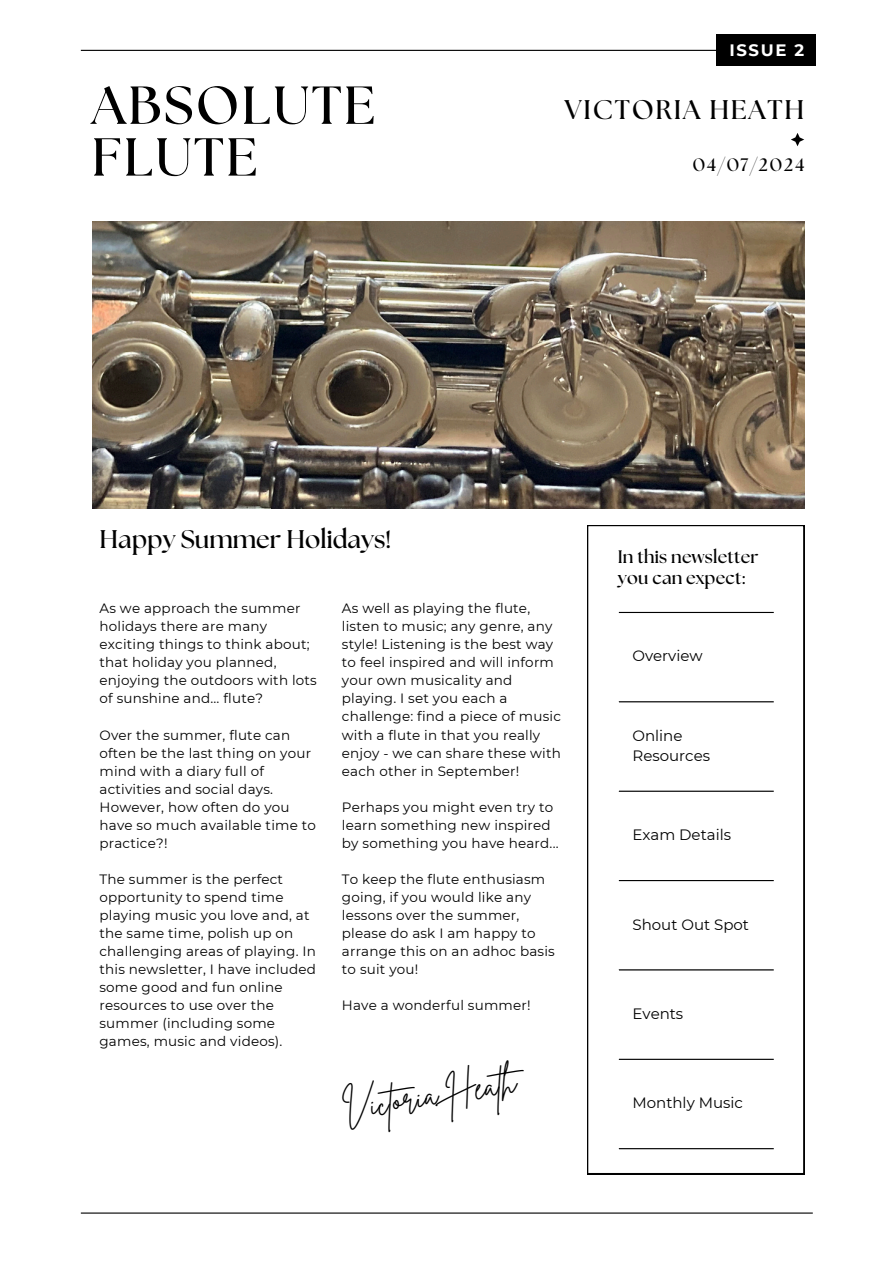
<style>
.page{position:relative;width:894px;height:1264px;background:#fff}
.page>*{position:absolute;margin:0;border:0;box-sizing:border-box;transform-origin:0 0}
.t1{font:700 53.4px/51.8px "The Seasons";letter-spacing:.04em;color:#000}
.t2{font:33.45px "Brittany Signature";color:#000}
.t3{font:700 27px "The Seasons";letter-spacing:.065em;color:#000}
.t4{font:700 25.5px "The Seasons";color:#000}
.t5{font:700 18px "The Seasons";letter-spacing:.01em;color:#000}
.t6{font:700 16.5px "Montserrat";letter-spacing:.1em;color:#fff}
.t7{font:15px/20.2px "Montserrat";color:#000}
.t8{font:13.5px/18px "Montserrat";letter-spacing:.015em;color:#000}
</style>
<div class="page">
<hr style="left:81px;top:50px;width:731px;height:1px;background:#000">
<hr style="left:81px;top:1212px;width:731px;height:1px;background:#000">
<svg style="left:791px;top:133px;width:13px;height:13px"></svg>
<svg style="left:587px;top:525px;width:217px;height:649px"></svg>
<hr style="left:618px;top:612px;width:155px;height:1px;background:#000">
<hr style="left:618px;top:701px;width:155px;height:1px;background:#000">
<hr style="left:618px;top:790px;width:155px;height:1px;background:#000">
<hr style="left:618px;top:880px;width:155px;height:1px;background:#000">
<hr style="left:618px;top:969px;width:155px;height:1px;background:#000">
<hr style="left:618px;top:1058px;width:155px;height:1px;background:#000">
<hr style="left:618px;top:1148px;width:155px;height:1px;background:#000">
<div style="left:716px;top:35px;width:99px;height:31px;background:#000"></div>
<img style="left:92px;top:221px;width:712px;height:287px">
<p class="t1" style="left:91px;top:82px;width:285px">ABSOLUTE<br>FLUTE</p>
<h4 class="t4" style="left:99px;top:527px;width:293px">Happy Summer Holidays!</h4>
<p class="t6" style="left:729px;top:40px;width:76px">ISSUE 2</p>
<p class="t3" style="left:564px;top:97px;width:241px">VICTORIA HEATH</p>
<p class="t5" style="left:692px;top:157px;width:113px">04/07/2024</p>
<p class="t5" style="left:617px;top:549px;width:142px">In this newsletter</p>
<p class="t5" style="left:617px;top:569px;width:129px">you can expect:</p>
<h1 class="t8" style="left:99px;top:599px;width:219px">As we approach the summer holidays there are many exciting things to think about; that holiday you planned, enjoying the outdoors with lots of sunshine and... flute?</h1>
<h3 class="t8" style="left:99px;top:725px;width:218px">Over the summer, flute can often be the last thing on your mind with a diary full of activities and social days.<br>However, how often do you have so much available time to practice?!</h3>
<p class="t8" style="left:99px;top:869px;width:218px">The summer is the perfect opportunity to spend time playing music you love and, at the same time, polish up on challenging areas of playing. In this newsletter, I have included some good and fun online resources to use over the summer (including some games, music and videos).</p>
<p class="t8" style="left:342px;top:599px;width:220px">As well as playing the flute, listen to music; any genre, any style! Listening is the best way to feel inspired and will inform your own musicality and playing. I set you each a challenge: find a piece of music with a flute in that you really enjoy - we can share these with each other in September!</p>
<p class="t8" style="left:342px;top:797px;width:218px">Perhaps you might even try to learn something new inspired by something you have heard...</p>
<p class="t8" style="left:342px;top:869px;width:214px">To keep the flute enthusiasm going, if you would like any lessons over the summer, please do ask I am happy to arrange this on an adhoc basis to suit you!</p>
<p class="t8" style="left:342px;top:995px;width:190px">Have a wonderful summer!</p>
<p class="t2" style="left:339px;top:1086px;width:177px;rotate:-9deg">Victoria Heath</p>
<p class="t7" style="left:632px;top:646px;width:72px">Overview</p>
<p class="t7" style="left:632px;top:725px;width:79px">Online<br>Resources</p>
<p class="t7" style="left:632px;top:824px;width:100px">Exam Details</p>
<p class="t7" style="left:632px;top:914px;width:118px">Shout Out Spot</p>
<h2 class="t7" style="left:632px;top:1003px;width:52px">Events</h2>
<p class="t7" style="left:632px;top:1092px;width:112px">Monthly Music</p>
</div>
